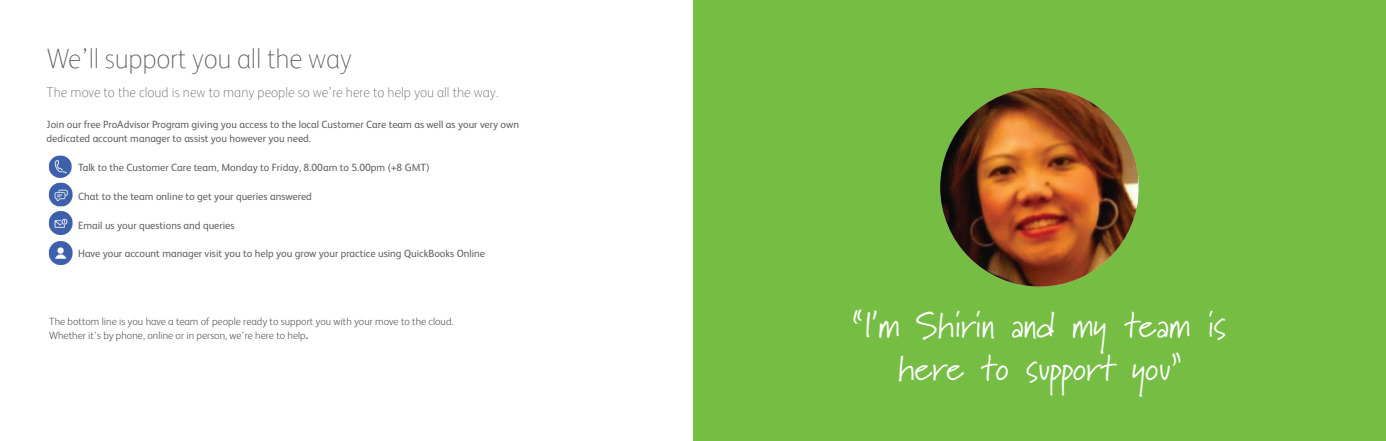
<style>
.page{position:relative;width:1386px;height:441px;background:#fff}
.page>*{position:absolute;margin:0;border:0;box-sizing:border-box;transform-origin:0 0}
.t1{font:35.96px/43.1px "Marydale";color:#fff;text-align:center}
.t2{font:100 28px "FS Albert";letter-spacing:-.01em;color:#5f5f62}
.t3{font:100 14px "FS Albert";color:#5f5f62}
.t4{font:10.5px/14px "FS Albert";color:#5f5f62}
.t5{font:300 10.5px/14px "FS Albert";color:#5f5f62}
.s1{font-weight:800}
</style>
<div class="page">
<div style="left:693px;top:0;width:693px;height:441px;background:#75be43"></div>
<img style="left:48px;top:155px;width:25px;height:110px">
<img style="left:940px;top:88px;width:199px;height:199px;border-radius:99px">
<h2 class="t2" style="left:47px;top:43px;width:307px">We’ll support you all the way</h2>
<h3 class="t3" style="left:47px;top:84px;width:454px">The move to the cloud is new to many people so we’re here to help you all the way.</h3>
<p class="t4" style="left:47px;top:117px;width:474px">Join our free ProAdvisor Program giving you access to the local Customer Care team as well as your very own dedicated account manager to assist you however you need.</p>
<p class="t4" style="left:78px;top:160px;width:353px">Talk to the Customer Care team, Monday to Friday, 8.00am to 5.00pm (+8 GMT)</p>
<p class="t4" style="left:78px;top:189px;width:235px">Chat to the team online to get your queries answered</p>
<p class="t4" style="left:78px;top:217px;width:158px">Email us your questions and queries</p>
<p class="t4" style="left:78px;top:246px;width:409px">Have your account manager visit you to help you grow your practice using QuickBooks Online</p>
<p class="t5" style="left:49px;top:314px;width:406px">The bottom line is you have a team of people ready to support you with your move to the cloud.<br>Whether it’s by phone, online or in person, we’re here to help<span class="s1">.</span></p>
<h1 class="t1" style="left:853px;top:303px;width:374px">“I’m Shirin and my team is here to support you”</h1>
</div>
